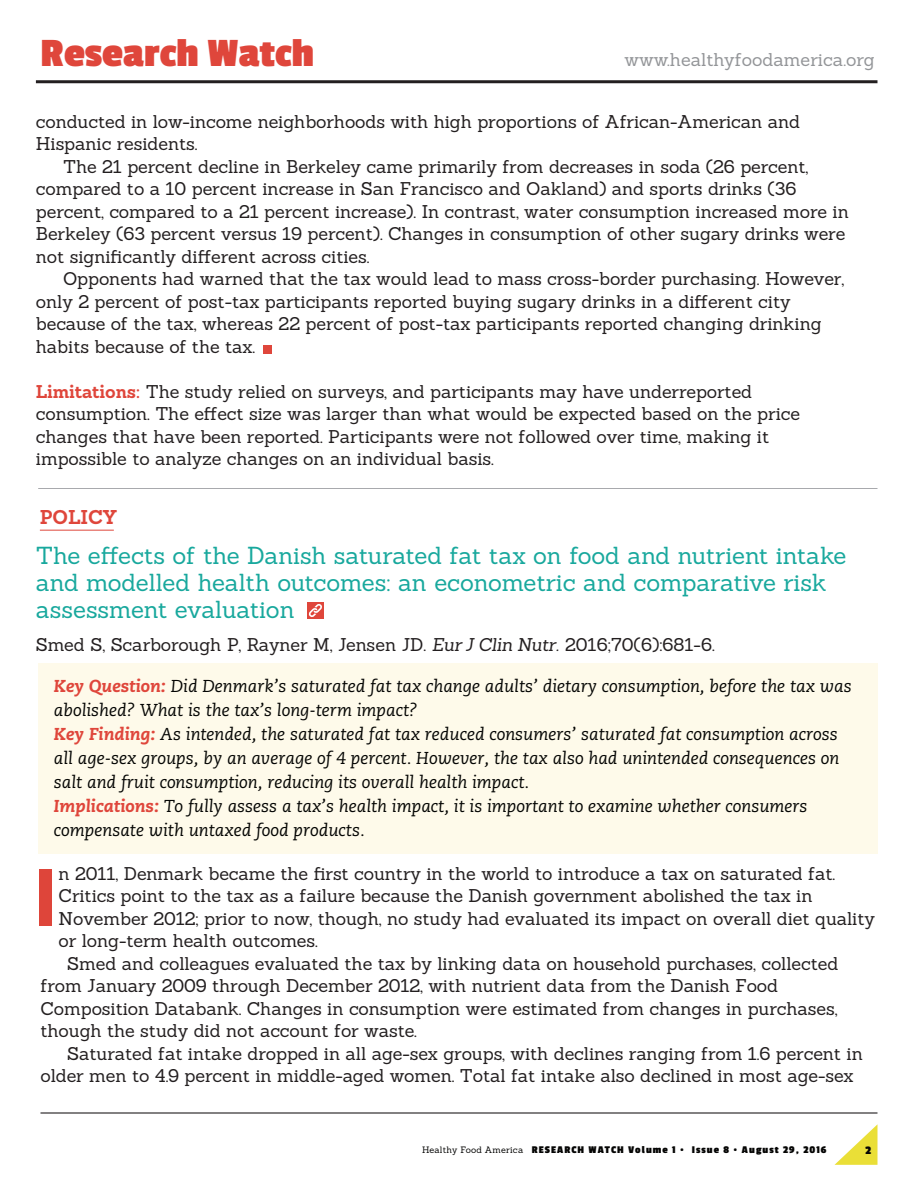
<style>
.page{position:relative;width:918px;height:1188px;background:#fff}
.page>*{position:absolute;margin:0;border:0;box-sizing:border-box;transform-origin:0 0}
.t1{font:700 83.85px "Myriad Pro";color:#de453a}
.t2{font:700 42px "Passion One";color:#df463b}
.t3{font:24px/27px "Sanchez";letter-spacing:-.005em;color:#18a89d}
.t4{font:700 19.5px "Sanchez";color:#df463b}
.t5{font:18px/22.5px "Sanchez";letter-spacing:-.005em;color:#231f20}
.t6{font:18px "Sanchez";color:#939598}
.t7{font:italic 17.25px/24px "Caecilia";color:#040503}
.t8{font:700 12px "Passion One";color:#050504}
.t9{font:700 10.8px "Passion One";letter-spacing:.1em;color:#050504}
.s1{font-weight:700;color:#df463b}
.s2{font-style:italic}
.s3{font-weight:800;color:#df463b}
.s4{font-family:"Sanchez";font-weight:400;font-size:9px}
</style>
<div class="page">
<div style="left:38px;top:663px;width:839px;height:191px;background:#fefaea"></div>
<hr style="left:36px;top:80px;width:841px;height:3px;background:#231f20">
<hr style="left:40px;top:1112px;width:838px;height:2px;background:#231f20">
<svg style="left:835px;top:1124px;width:43px;height:41px"></svg>
<div style="left:264px;top:345px;width:8px;height:9px;background:#df463b"></div>
<div style="left:307px;top:602px;width:17px;height:17px;background:#df463b"></div>
<svg style="left:309px;top:604px;width:13px;height:13px"></svg>
<hr style="left:38px;top:488px;width:839px;height:1px;background:#a8a9ad">
<hr style="left:40px;top:530px;width:74px;height:1px;background:#df463b">
<h2 class="t2" style="left:40px;top:31px;width:276px">Research Watch</h2>
<p class="t6" style="left:625px;top:48px;width:252px">www.healthyfoodamerica.org</p>
<p class="t5" style="left:36px;top:110px;width:766px">conducted in low-income neighborhoods with high proportions of African-American and<br>Hispanic residents.</p>
<p class="t5" style="left:36px;top:155px;width:815px;text-indent:27px">The 21 percent decline in Berkeley came primarily from decreases in soda (26 percent, compared to a 10 percent increase in San Francisco and Oakland) and sports drinks (36 percent, compared to a 21 percent increase). In contrast, water consumption increased more in Berkeley (63 percent versus 19 percent). Changes in consumption of other sugary drinks were not significantly different across cities.</p>
<p class="t5" style="left:36px;top:267px;width:810px;text-indent:27px">Opponents had warned that the tax would lead to mass cross-border purchasing. However, only 2 percent of post-tax participants reported buying sugary drinks in a different city because of the tax, whereas 22 percent of post-tax participants reported changing drinking habits because of the tax.</p>
<p class="t5" style="left:36px;top:380px;width:766px"><span class="s1">Limitations:</span> The study relied on surveys, and participants may have underreported consumption. The effect size was larger than what would be expected based on the price changes that have been reported. Participants were not followed over time, making it impossible to analyze changes on an individual basis.</p>
<p class="t4" style="left:40px;top:503px;width:78px">POLICY</p>
<h3 class="t3" style="left:36px;top:542px;width:812px">The effects of the Danish saturated fat tax on food and nutrient intake and modelled health outcomes: an econometric and comparative risk assessment evaluation</h3>
<p class="t5" style="left:36px;top:633px;width:680px">Smed S, Scarborough P, Rayner M, Jensen JD. <span class="s2">Eur J Clin Nutr.</span> 2016;70(6):681-6.</p>
<p class="t7" style="left:54px;top:675px;width:799px"><span class="s3">Key Question:</span> Did Denmark’s saturated fat tax change adults’ dietary consumption, before the tax was abolished? What is the tax’s long-term impact?<br><span class="s3">Key Finding:</span> As intended, the saturated fat tax reduced consumers’ saturated fat consumption across all age-sex groups, by an average of 4 percent. However, the tax also had unintended consequences on salt and fruit consumption, reducing its overall health impact.<br><span class="s3">Implications:</span> To fully assess a tax’s health impact, it is important to examine whether consumers compensate with untaxed food products.</p>
<p class="t5" style="left:59px;top:862px;width:778px">n 2011, Denmark became the first country in the world to introduce a tax on saturated fat.</p>
<p class="t5" style="left:59px;top:884px;width:755px">Critics point to the tax as a failure because the Danish government abolished the tax in</p>
<p class="t5" style="left:59px;top:907px;width:818px">November 2012; prior to now, though, no study had evaluated its impact on overall diet quality</p>
<p class="t5" style="left:59px;top:929px;width:261px">or long-term health outcomes.</p>
<p class="t5" style="left:67px;top:952px;width:773px">Smed and colleagues evaluated the tax by linking data on household purchases, collected</p>
<p class="t5" style="left:41px;top:974px;width:739px">from January 2009 through December 2012, with nutrient data from the Danish Food</p>
<p class="t5" style="left:41px;top:997px;width:799px">Composition Databank. Changes in consumption were estimated from changes in purchases,</p>
<p class="t5" style="left:41px;top:1019px;width:378px">though the study did not account for waste.</p>
<p class="t5" style="left:67px;top:1042px;width:797px">Saturated fat intake dropped in all age-sex groups, with declines ranging from 1.6 percent in</p>
<p class="t5" style="left:41px;top:1064px;width:815px">older men to 4.9 percent in middle-aged women. Total fat intake also declined in most age-sex</p>
<h1 class="t1" style="left:33px;top:843px;width:25px">I</h1>
<p class="t9" style="left:422px;top:1144px;width:406px"><span class="s4">Healthy Food America</span> RESEARCH WATCH Volume 1 • Issue 8 • August 29, 2016</p>
<p class="t8" style="left:865px;top:1144px;width:7px">2</p>
</div>
